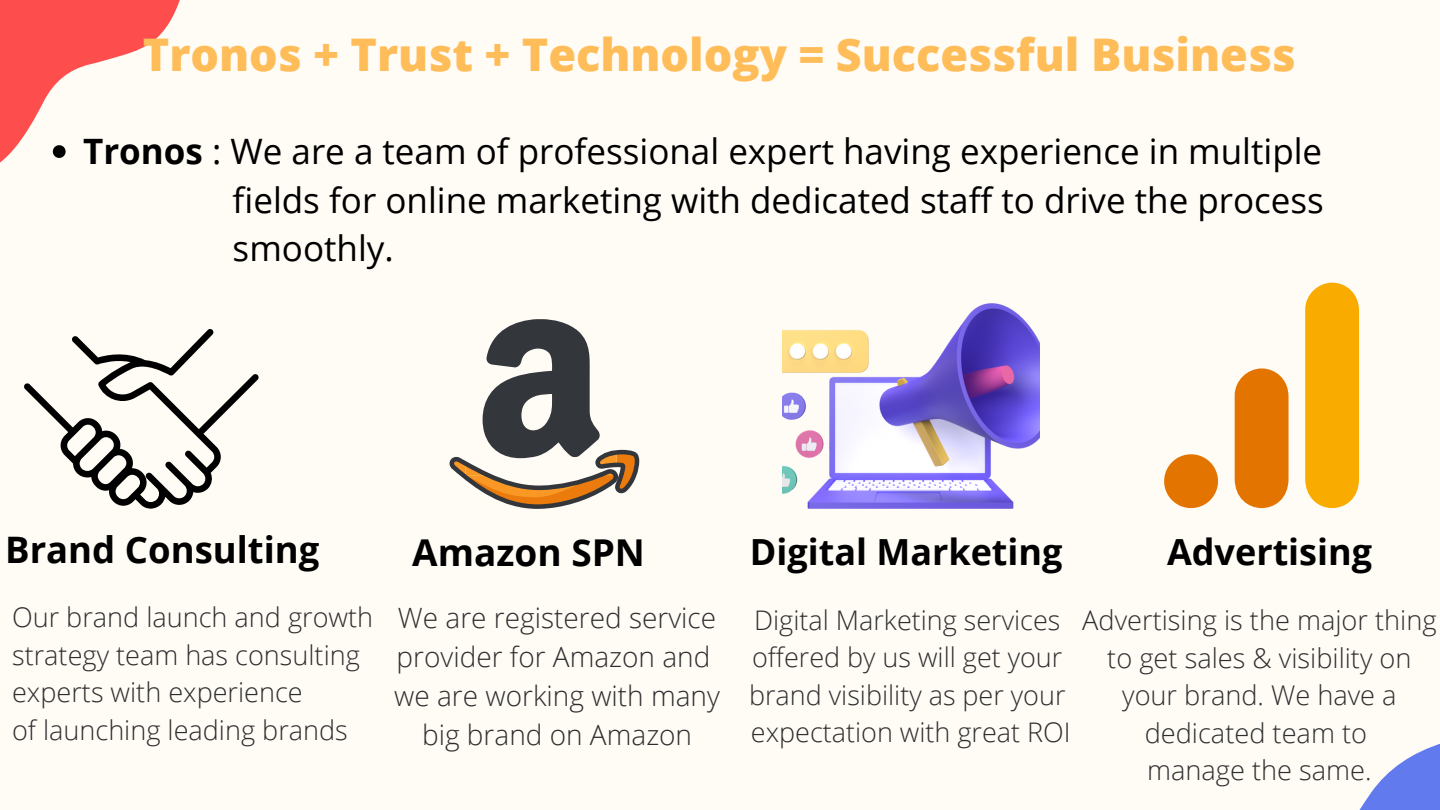
<style>
.page{position:relative;width:1440px;height:810px;background:#fffbf5}
.page>*{position:absolute;margin:0;border:0;box-sizing:border-box;transform-origin:0 0}
.t1{font:800 45px "Open Sans";color:#ffbd59}
.t2{font:700 37px "Open Sans";color:#000}
.t3{font:700 36.5px "Open Sans";color:#000}
.t4{font:700 36px "Open Sans";color:#000}
.t5{font:35px "Open Sans";color:#000}
.t6{font:300 28px "Open Sans";color:#2e2e30}
.t7{font:300 27.2px/37.5px "Open Sans";color:#2e2e30;text-align:center}
.t8{font:300 27.1px "Open Sans";color:#2e2e30}
.t9{font:300 27px "Open Sans";color:#2e2e30}
.s1{font-weight:700}
</style>
<div class="page">
<svg style="left:0;top:0;width:180px;height:163px"></svg>
<svg style="left:1359px;top:744px;width:81px;height:66px"></svg>
<svg style="left:24px;top:329px;width:235px;height:180px"></svg>
<svg style="left:450px;top:319px;width:189px;height:190px"></svg>
<img style="left:782px;top:303px;width:257px;height:206px">
<svg style="left:1305px;top:283px;width:54px;height:225px;background:#f9af0e"></svg>
<svg style="left:1235px;top:368px;width:54px;height:140px;background:#e58017"></svg>
<svg style="left:1164px;top:454px;width:54px;height:54px"></svg>
<svg style="left:53px;top:145px;width:13px;height:13px"></svg>
<p class="t1" style="left:143px;top:23px;width:1155px">Tronos + Trust + Technology = Successful Business</p>
<p class="t5" style="left:83px;top:127px;width:1241px"><span class="s1">Tronos</span> : We are a team of professional expert having experience in multiple</p>
<p class="t5" style="left:233px;top:175px;width:1093px">fields for online marketing with dedicated staff to drive the process</p>
<p class="t5" style="left:233px;top:224px;width:163px">smoothly.</p>
<p class="t3" style="left:5px;top:524px;width:316px">Brand Consulting</p>
<p class="t2" style="left:412px;top:527px;width:234px">Amazon SPN</p>
<p class="t4" style="left:750px;top:526px;width:314px">Digital Marketing</p>
<p class="t4" style="left:1167px;top:526px;width:207px">Advertising</p>
<p class="t8" style="left:12px;top:598px;width:363px">Our brand launch and growth</p>
<p class="t8" style="left:12px;top:636px;width:349px">strategy team has consulting</p>
<p class="t8" style="left:12px;top:673px;width:292px">experts with experience</p>
<p class="t8" style="left:12px;top:711px;width:337px">of launching leading brands</p>
<p class="t6" style="left:398px;top:598px;width:320px">We are registered service</p>
<p class="t6" style="left:397px;top:637px;width:315px">provider for Amazon and</p>
<p class="t6" style="left:394px;top:676px;width:327px">we are working with many</p>
<p class="t6" style="left:422px;top:715px;width:272px">big brand on Amazon</p>
<p class="t9" style="left:754px;top:601px;width:308px">Digital Marketing services</p>
<p class="t9" style="left:752px;top:638px;width:312px">offered by us will get your</p>
<p class="t9" style="left:749px;top:676px;width:318px">brand visibility as per your</p>
<p class="t9" style="left:751px;top:713px;width:321px">expectation with great ROI</p>
<p class="t7" style="left:1082px;top:601px;width:356px">Advertising is the major thing to get sales &amp; visibility on your brand. We have a dedicated team to</p>
<p class="t7" style="left:1147px;top:751px;width:226px">manage the same.</p>
</div>
